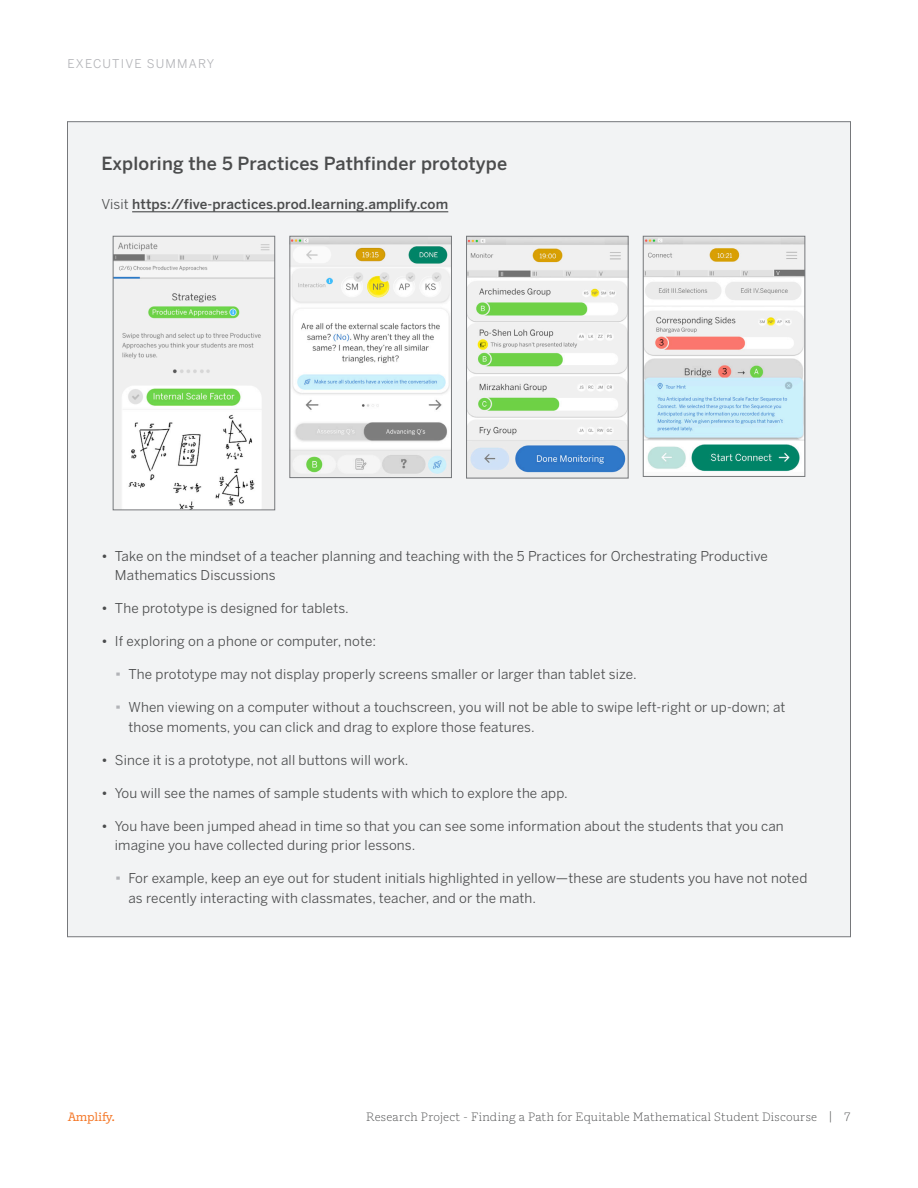
<style>
.page{position:relative;width:918px;height:1188px;background:#fff}
.page>*{position:absolute;margin:0;border:0;box-sizing:border-box;transform-origin:0 0}
.t1{font:500 18px "Benton Sans";letter-spacing:.01em;color:#4b4c4d}
.t2{font:13.5px/19.5px "Benton Sans";letter-spacing:.01em;color:#4b4c4d}
.t3{font:500 13.5px "Benton Sans";letter-spacing:.01em;color:#4b4c4d}
.t4{font:300 12px "Amplify";letter-spacing:.015em;color:#4b4c4d}
.t5{font:12px "Benton Sans";letter-spacing:.1em;color:#b2b3b7}
.t6{font:300 12px "Amplify";color:#f47321}
.s1{font-weight:400}
.s2{font-weight:500}
.s3{font-weight:500;font-size:24px;color:#b2b3b7}
.s4{font-size:14.4px}
</style>
<div class="page">
<div style="left:68px;top:122px;width:782px;height:815px;background:#f2f3f4"></div>
<hr style="left:132px;top:211px;width:316px;height:1px;background:#4b4c4d">
<img style="left:645px;top:238px;width:158px;height:234px">
<div style="left:643px;top:236px;width:162px;height:241px;border:1px solid #76787b"></div>
<img style="left:115px;top:242px;width:158px;height:266px">
<div style="left:113px;top:236px;width:162px;height:274px;border:1px solid #76787b"></div>
<img style="left:292px;top:238px;width:158px;height:237px">
<div style="left:290px;top:236px;width:162px;height:242px;border:1px solid #76787b"></div>
<img style="left:468px;top:238px;width:158px;height:235px">
<div style="left:466px;top:236px;width:162px;height:242px;border:1px solid #76787b"></div>
<p class="t5" style="left:68px;top:56px;width:148px">EXECUTIVE SUMMARY</p>
<p class="t1" style="left:101px;top:152px;width:407px">Exploring the 5 Practices Pathfinder prototype</p>
<p class="t3" style="left:101px;top:196px;width:348px"><span class="s1">Visit</span> https://five-practices.prod.learning.amplify.com</p>
<p class="t2" style="left:115px;top:546px;width:654px;text-indent:-14px"><span class="s2">•</span> Take on the mindset of a teacher planning and teaching with the 5 Practices for Orchestrating Productive<br>Mathematics Discussions</p>
<p class="t2" style="left:101px;top:599px;width:249px"><span class="s2">•</span> The prototype is designed for tablets.</p>
<p class="t2" style="left:101px;top:632px;width:276px"><span class="s2">•</span> If exploring on a phone or computer, note:</p>
<p class="t2" style="left:115px;top:665px;width:523px"><span class="s3">∙</span> The prototype may not display properly screens smaller or larger than tablet size.</p>
<p class="t2" style="left:128px;top:698px;width:659px;text-indent:-14px"><span class="s3">∙</span> When viewing on a computer without a touchscreen, you will not be able to swipe left-right or up-down; at those moments, you can click and drag to explore those features.</p>
<p class="t2" style="left:101px;top:750px;width:309px"><span class="s2">•</span> Since it is a prototype, not all buttons will work.</p>
<p class="t2" style="left:101px;top:783px;width:468px"><span class="s2">•</span> You will see the names of sample students with which to explore the app.</p>
<p class="t2" style="left:115px;top:816px;width:670px;text-indent:-14px"><span class="s2">•</span> You have been jumped ahead in time so that you can see some information about the students that you can imagine you have collected during prior lessons.</p>
<p class="t2" style="left:128px;top:869px;width:680px;text-indent:-14px"><span class="s3">∙</span> For example, keep an eye out for student initials highlighted in yellow—these are students you have not noted as recently interacting with classmates, teacher, and or the math.</p>
<p class="t6" style="left:68px;top:1109px;width:49px">¬<span class="s4">.</span></p>
<p class="t4" style="left:366px;top:1109px;width:486px">Research Project - Finding a Path for Equitable Mathematical Student Discourse | 7</p>
</div>
